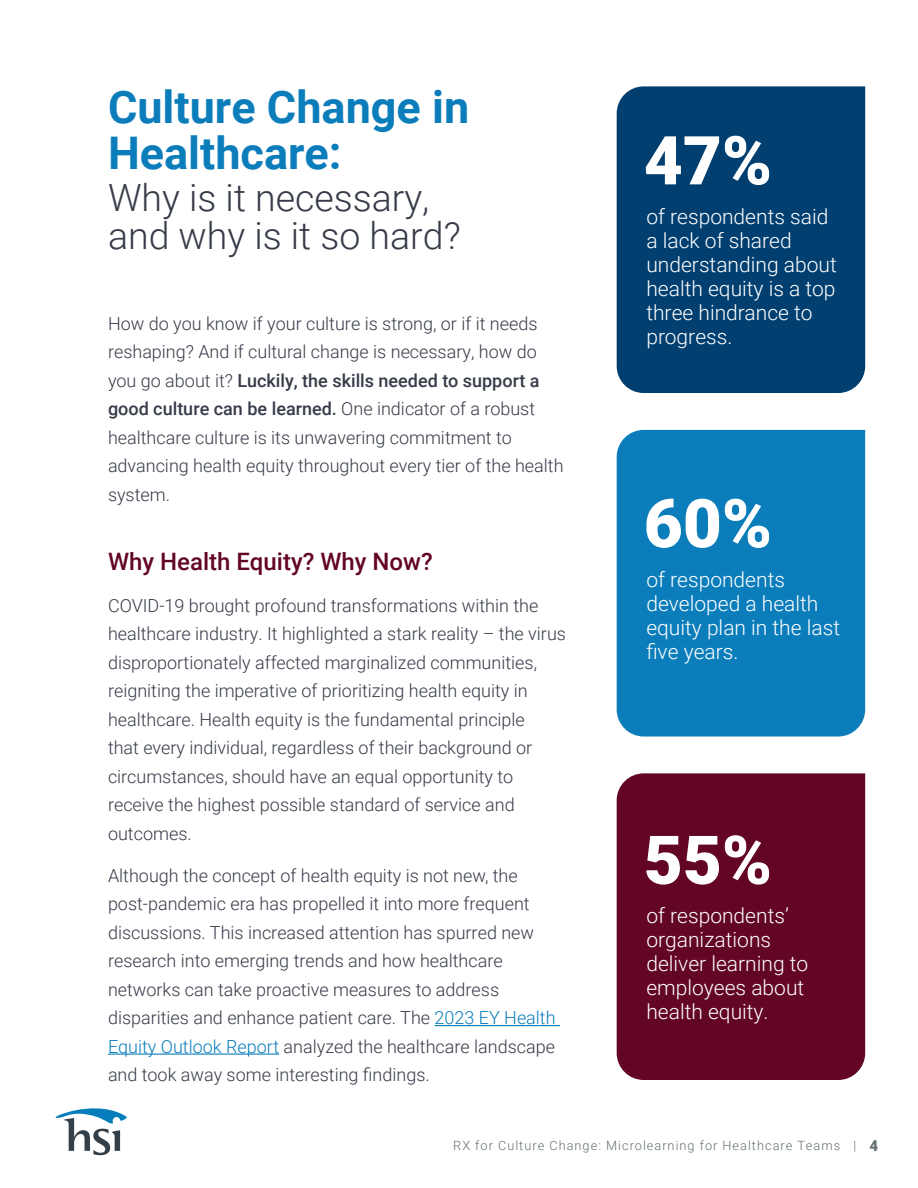
<style>
.page{position:relative;width:918px;height:1188px;background:#fff}
.page>*{position:absolute;margin:0;border:0;box-sizing:border-box;transform-origin:0 0}
.t1{font:900 67.5px "Roboto";color:#fff}
.t2{font:700 45px/46.5px "Roboto";color:#0b7dbb}
.t3{font:300 37.5px/37.5px "Roboto";color:#363b48}
.t4{font:500 24px "Roboto";color:#630527}
.t5{font:300 21px/24px "Roboto";color:#fff}
.t6{font:300 18px/28.5px "Roboto";color:#363b48}
.t7{font:300 12.75px "Roboto";letter-spacing:.08em;color:#646f74}
.s1{font-weight:500}
.s2{color:#0b7dbb}
.s3{font-weight:900;font-size:15px}
</style>
<div class="page">
<svg style="left:55px;top:1108px;width:72px;height:47px"></svg>
<hr style="left:435px;top:1025px;width:125px;height:1px;background:#0b7dbb">
<hr style="left:108px;top:1054px;width:171px;height:1px;background:#0b7dbb">
<div style="left:617px;top:86px;width:248px;height:307px;background:#003f70"></div>
<div style="left:617px;top:430px;width:248px;height:307px;background:#0b7dbb"></div>
<div style="left:617px;top:773px;width:248px;height:307px;background:#630527"></div>
<h2 class="t2" style="left:108px;top:82px;width:363px">Culture Change in<br>Healthcare:</h2>
<h3 class="t3" style="left:108px;top:178px;width:354px">Why is it necessary, and why is it so hard?</h3>
<p class="t6" style="left:108px;top:308px;width:457px">How do you know if your culture is strong, or if it needs reshaping? And if cultural change is necessary, how do you go about it? <span class="s1">Luckily, the skills needed to support a good culture can be learned.</span> One indicator of a robust healthcare culture is its unwavering commitment to advancing health equity throughout every tier of the health system.</p>
<h3 class="t4" style="left:108px;top:544px;width:326px">Why Health Equity? Why Now?</h3>
<p class="t6" style="left:108px;top:590px;width:459px">COVID-19 brought profound transformations within the healthcare industry. It highlighted a stark reality – the virus disproportionately affected marginalized communities, reigniting the imperative of prioritizing health equity in healthcare. Health equity is the fundamental principle<br>that every individual, regardless of their background or circumstances, should have an equal opportunity to receive the highest possible standard of service and outcomes.</p>
<p class="t6" style="left:108px;top:860px;width:449px">Although the concept of health equity is not new, the post-pandemic era has propelled it into more frequent discussions. This increased attention has spurred new research into emerging trends and how healthcare networks can take proactive measures to address disparities and enhance patient care. The <span class="s2">2023 EY Health Equity Outlook Report</span> analyzed the healthcare landscape and took away some interesting findings.</p>
<h1 class="t1" style="left:644px;top:113px;width:130px">47%</h1>
<p class="t5" style="left:646px;top:203px;width:192px">of respondents said a lack of shared understanding about health equity is a top three hindrance to progress.</p>
<h1 class="t1" style="left:644px;top:476px;width:130px">60%</h1>
<p class="t5" style="left:646px;top:566px;width:195px">of respondents developed a health equity plan in the last five years.</p>
<h1 class="t1" style="left:644px;top:813px;width:130px">55%</h1>
<p class="t5" style="left:646px;top:903px;width:163px">of respondents’ organizations deliver learning to employees about health equity.</p>
<p class="t7" style="left:453px;top:1136px;width:426px">RX for Culture Change: Microlearning for Healthcare Teams | <span class="s3">4</span></p>
</div>
